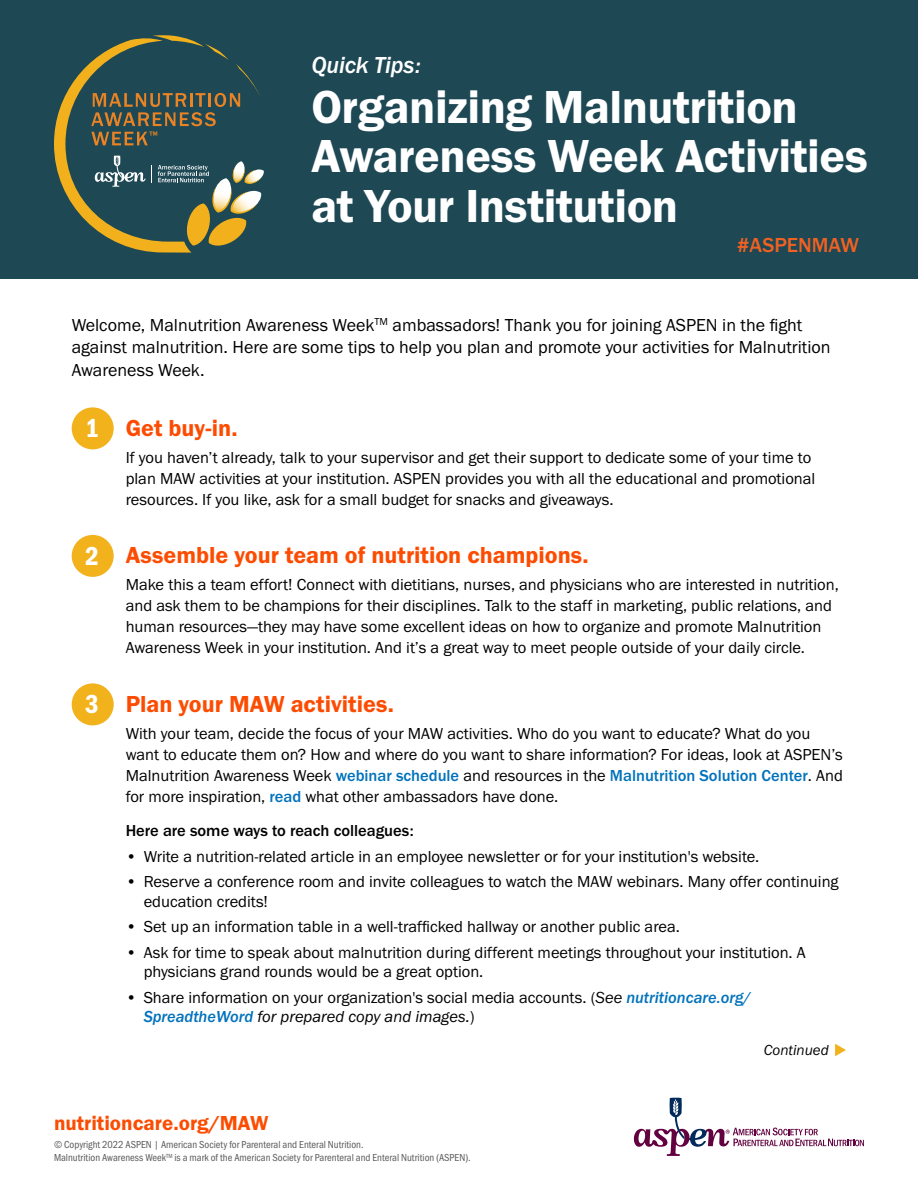
<style>
.page{position:relative;width:918px;height:1188px;background:#fff}
.page>*{position:absolute;margin:0;border:0;box-sizing:border-box;transform-origin:0 0}
.t1{font:48px/49.5px "Franklin Gothic URW Dem";letter-spacing:-.01em;color:#fff}
.t2{font:24px "Franklin Gothic URW Dem";color:#fc4c02}
.t3{font:24px "Franklin Gothic URW Med Ita";letter-spacing:-.01em;color:#fff}
.t4{font:21px "Franklin Gothic URW Dem";color:#fc4c02}
.t5{font:500 21px "Franklin Gothic URW";color:#f16122}
.t6{font:18px/22.5px "Franklin Gothic URW Boo";color:#000}
.t7{font:16.5px/21px "Franklin Gothic URW Boo";color:#000}
.t8{font:16.5px "Franklin Gothic URW Boo Ita";color:#000}
.t9{font:500 16.5px "Franklin Gothic URW";color:#000}
.t10{font:15px "Franklin Gothic URW Boo Ita";color:#000}
.t11{font:10.5px/12.6px "Franklin Gothic URW Cond";color:#58595b}
.s1{font-family:"Franklin Gothic URW Con Dem";font-size:27px;color:#fff}
.s2{font-family:"Franklin Gothic URW";font-weight:500;color:#0072bc}
.s3{font-family:"Franklin Gothic URW Boo Ita"}
.s4{font-family:"Franklin Gothic URW Med Ita";color:#0072bc}
.s5{font-family:"Franklin Gothic URW Boo"}
</style>
<div class="page">
<svg style="left:634px;top:1098px;width:230px;height:58px"></svg>
<div style="left:0;top:0;width:918px;height:279px;background:#1d4854"></div>
<svg style="left:835px;top:1044px;width:11px;height:12px"></svg>
<svg style="left:54px;top:35px;width:210px;height:218px"></svg>
<div style="left:72px;top:407px;width:42px;height:42px;background:#f2b21c;border-radius:50%"></div>
<div style="left:72px;top:535px;width:42px;height:42px;background:#f2b21c;border-radius:50%"></div>
<div style="left:72px;top:683px;width:42px;height:42px;background:#f2b21c;border-radius:50%"></div>
<h2 class="t3" style="left:311px;top:51px;width:111px">Quick Tips:</h2>
<h1 class="t1" style="left:311px;top:81px;width:558px">Organizing Malnutrition<br>Awareness Week Activities at Your Institution</h1>
<p class="t5" style="left:737px;top:232px;width:123px">#ASPENMAW</p>
<p class="t6" style="left:72px;top:313px;width:760px">Welcome, Malnutrition Awareness Week<sup>TM</sup> ambassadors! Thank you for joining ASPEN in the fight against malnutrition. Here are some tips to help you plan and promote your activities for Malnutrition<br>Awareness Week.</p>
<h2 class="t2" style="left:85px;top:413px;width:154px"><span class="s1">1</span> Get buy-in.</h2>
<p class="t7" style="left:126px;top:447px;width:691px">If you haven’t already, talk to your supervisor and get their support to dedicate some of your time to plan MAW activities at your institution. ASPEN provides you with all the educational and promotional resources. If you like, ask for a small budget for snacks and giveaways.</p>
<h2 class="t2" style="left:85px;top:541px;width:505px"><span class="s1">2</span> Assemble your team of nutrition champions.</h2>
<p class="t7" style="left:126px;top:574px;width:715px">Make this a team effort! Connect with dietitians, nurses, and physicians who are interested in nutrition, and ask them to be champions for their disciplines. Talk to the staff in marketing, public relations, and human resources—they may have some excellent ideas on how to organize and promote Malnutrition Awareness Week in your institution. And it’s a great way to meet people outside of your daily circle.</p>
<h2 class="t2" style="left:85px;top:689px;width:311px"><span class="s1">3</span> Plan your MAW activities.</h2>
<p class="t7" style="left:126px;top:723px;width:719px">With your team, decide the focus of your MAW activities. Who do you want to educate? What do you want to educate them on? How and where do you want to share information? For ideas, look at ASPEN’s Malnutrition Awareness Week <span class="s2">webinar schedule</span> and resources in the <span class="s2">Malnutrition Solution Center</span>. And for more inspiration, <span class="s2">read</span> what other ambassadors have done.</p>
<p class="t9" style="left:126px;top:821px;width:290px">Here are some ways to reach colleagues:</p>
<p class="t7" style="left:126px;top:846px;width:635px">• Write a nutrition-related article in an employee newsletter or for your institution's website.</p>
<p class="t7" style="left:144px;top:872px;width:696px;line-height:19.5px;text-indent:-18px">• Reserve a conference room and invite colleagues to watch the MAW webinars. Many offer continuing education credits!</p>
<p class="t7" style="left:126px;top:916px;width:556px">• Set up an information table in a well-trafficked hallway or another public area.</p>
<p class="t7" style="left:144px;top:942px;width:664px;line-height:19.5px;text-indent:-18px">• Ask for time to speak about malnutrition during different meetings throughout your institution. A physicians grand rounds would be a great option.</p>
<p class="t7" style="left:126px;top:987px;width:627px">• Share information on your organization's social media accounts. (<span class="s3">See</span> <span class="s4">nutritioncare.org/</span></p>
<p class="t8" style="left:144px;top:1007px;width:333px"><span class="s4">SpreadtheWord</span> for prepared copy and images.<span class="s5">)</span></p>
<p class="t4" style="left:54px;top:1110px;width:216px">nutritioncare.org/MAW</p>
<p class="t11" style="left:54px;top:1138px;width:418px">© Copyright 2022 ASPEN | American Society for Parenteral and Enteral Nutrition.<br>Malnutrition Awareness Week<sup>TM</sup> is a mark of the American Society for Parenteral and Enteral Nutrition (ASPEN).</p>
<p class="t10" style="left:764px;top:1041px;width:66px">Continued</p>
</div>
